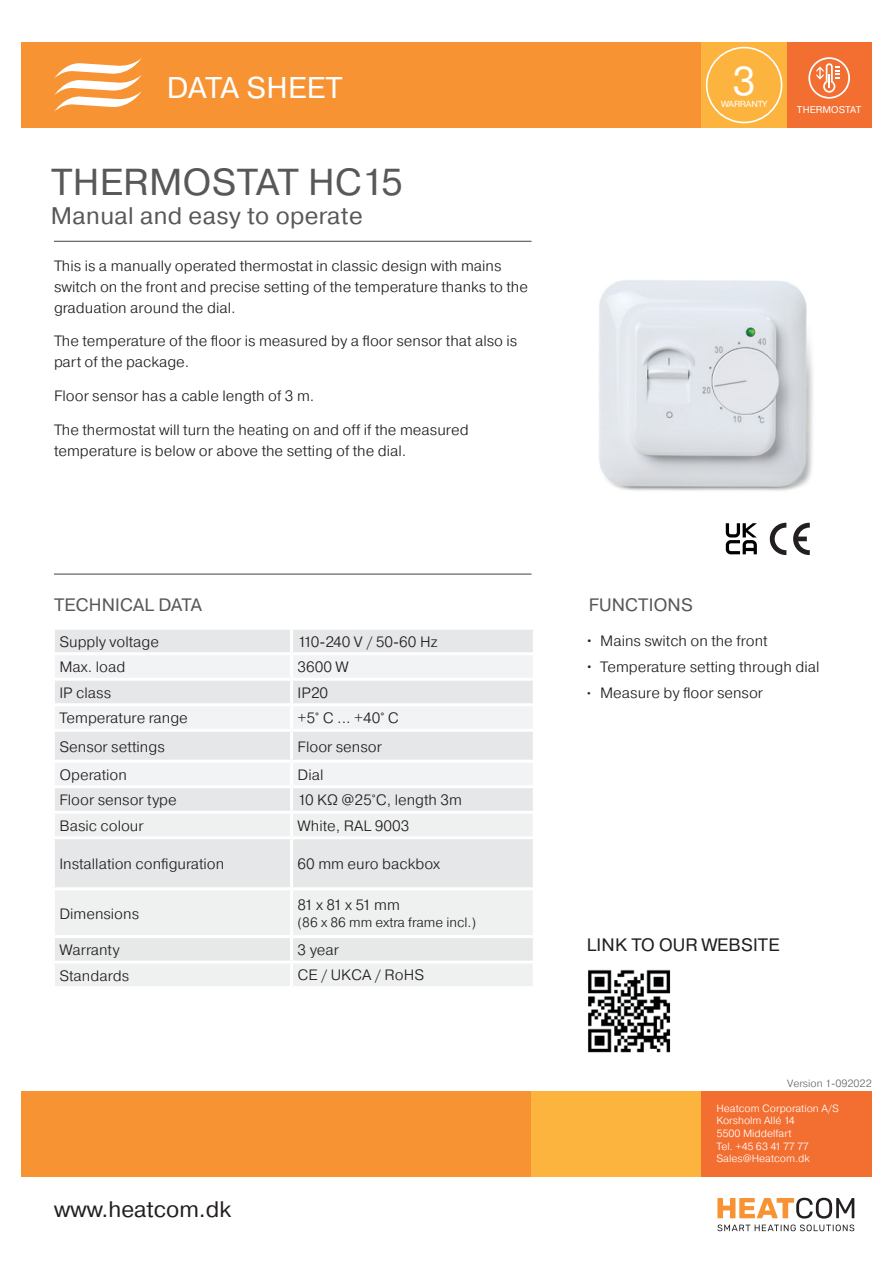
<style>
.page{position:relative;width:893px;height:1263px;background:#fff}
.page>*{position:absolute;margin:0;border:0;box-sizing:border-box;transform-origin:0 0}
.t1{font:40.05px "Pragmatica";color:#fff}
.t2{font:37.5px "Pragmatica";letter-spacing:.01em;color:#57585a}
.t3{font:30px "Pragmatica";letter-spacing:.01em;color:#fff}
.t4{font:24px "Pragmatica";letter-spacing:.015em;color:#57585a}
.t5{font:22.5px "Pragmatica";color:#231f20}
.t6{font:18px "Pragmatica";letter-spacing:.01em;color:#57585a}
.t7{font:18px "Pragmatica";letter-spacing:.01em;color:#231f20}
.t8{font:300 15px/21px "Pragmatica";color:#231f20}
.t9{font:300 13.5px "Pragmatica";color:#231f20}
.t10{font:300 10.5px/12.6px "Pragmatica";color:#fff}
.t11{font:300 10.5px "Pragmatica";color:#666a6a}
.t12{font:9.75px "Pragmatica";letter-spacing:.01em;color:#fff}
.t13{font:8.85px "Pragmatica";letter-spacing:-.01em;color:#fff}
.s1{font-size:13.5px}
</style>
<div class="page">
<div style="left:21px;top:43px;width:851px;height:85px;background:#f79332"></div>
<svg style="left:54px;top:58px;width:88px;height:54px"></svg>
<div style="left:21px;top:1091px;width:851px;height:85px;background:#f79332"></div>
<div style="left:531px;top:1091px;width:171px;height:85px;background:#fcb43f"></div>
<div style="left:702px;top:1091px;width:170px;height:85px;background:#f36e31"></div>
<svg style="left:717px;top:1198px;width:137px;height:20px"></svg>
<svg style="left:717px;top:1224px;width:137px;height:7px"></svg>
<div style="left:787px;top:43px;width:85px;height:85px;background:#f36e31"></div>
<div style="left:702px;top:43px;width:85px;height:85px;background:#fcb43f"></div>
<svg style="left:808px;top:57px;width:42px;height:42px"></svg>
<svg style="left:706px;top:47px;width:76px;height:76px"></svg>
<hr style="left:54px;top:241px;width:477px;height:1px;background:#57585a">
<img style="left:599px;top:280px;width:214px;height:211px">
<hr style="left:54px;top:573px;width:477px;height:2px;background:#57585a">
<svg style="left:770px;top:523px;width:40px;height:32px"></svg>
<div style="left:55px;top:630px;width:478px;height:22px;background:#e6e7e9"></div>
<div style="left:55px;top:656px;width:478px;height:129px;background:#f2f3f4"></div>
<svg style="left:55px;top:681px;width:478px;height:79px"></svg>
<div style="left:55px;top:788px;width:478px;height:198px;background:#ececee"></div>
<hr style="left:290px;top:630px;width:3px;height:22px;background:#fff">
<hr style="left:290px;top:655px;width:3px;height:23px;background:#fff">
<hr style="left:52px;top:678px;width:240px;height:3px;background:#fff">
<hr style="left:292px;top:678px;width:244px;height:3px;background:#fff">
<hr style="left:290px;top:681px;width:3px;height:22px;background:#fff">
<hr style="left:52px;top:703px;width:240px;height:3px;background:#fff">
<hr style="left:292px;top:703px;width:244px;height:3px;background:#fff">
<hr style="left:290px;top:706px;width:3px;height:23px;background:#fff">
<hr style="left:52px;top:729px;width:240px;height:3px;background:#fff">
<hr style="left:292px;top:729px;width:244px;height:3px;background:#fff">
<hr style="left:290px;top:732px;width:3px;height:28px;background:#fff">
<hr style="left:52px;top:760px;width:240px;height:3px;background:#fff">
<hr style="left:292px;top:760px;width:244px;height:3px;background:#fff">
<hr style="left:290px;top:763px;width:3px;height:22px;background:#fff">
<hr style="left:290px;top:788px;width:3px;height:23px;background:#fff">
<hr style="left:52px;top:811px;width:240px;height:3px;background:#fff">
<hr style="left:292px;top:811px;width:244px;height:3px;background:#fff">
<hr style="left:290px;top:814px;width:3px;height:22px;background:#fff">
<hr style="left:52px;top:836px;width:240px;height:3px;background:#fff">
<hr style="left:292px;top:836px;width:244px;height:3px;background:#fff">
<hr style="left:290px;top:839px;width:3px;height:48px;background:#fff">
<hr style="left:290px;top:938px;width:3px;height:23px;background:#fff">
<hr style="left:52px;top:961px;width:240px;height:3px;background:#fff">
<hr style="left:292px;top:961px;width:244px;height:3px;background:#fff">
<hr style="left:290px;top:964px;width:3px;height:22px;background:#fff">
<hr style="left:52px;top:887px;width:240px;height:3px;background:#fff">
<hr style="left:292px;top:887px;width:244px;height:3px;background:#fff">
<hr style="left:290px;top:890px;width:3px;height:45px;background:#fff">
<hr style="left:52px;top:935px;width:240px;height:3px;background:#fff">
<hr style="left:292px;top:935px;width:244px;height:3px;background:#fff">
<img style="left:588px;top:969px;width:83px;height:84px">
<svg style="left:726px;top:523px;width:31px;height:31px"></svg>
<h3 class="t3" style="left:167px;top:69px;width:177px">DATA SHEET</h3>
<p class="t2" style="left:51px;top:159px;width:353px">THERMOSTAT HC15</p>
<p class="t4" style="left:51px;top:201px;width:313px">Manual and easy to operate</p>
<p class="t8" style="left:54px;top:255px;width:476px">This is a manually operated thermostat in classic design with mains switch on the front and precise setting of the temperature thanks to the graduation around the dial.</p>
<p class="t8" style="left:54px;top:330px;width:465px">The temperature of the floor is measured by a floor sensor that also is part of the package.</p>
<p class="t8" style="left:54px;top:385px;width:262px">Floor sensor has a cable length of 3 m.</p>
<p class="t8" style="left:54px;top:419px;width:416px">The thermostat will turn the heating on and off if the measured temperature is below or above the setting of the dial.</p>
<p class="t6" style="left:54px;top:593px;width:149px">TECHNICAL DATA</p>
<p class="t8" style="left:59px;top:631px;width:101px">Supply voltage</p>
<p class="t8" style="left:298px;top:631px;width:141px">110-240 V / 50-60 Hz</p>
<p class="t8" style="left:59px;top:656px;width:68px">Max. load</p>
<p class="t8" style="left:298px;top:656px;width:53px">3600 W</p>
<p class="t8" style="left:59px;top:682px;width:53px">IP class</p>
<p class="t8" style="left:298px;top:682px;width:32px">IP20</p>
<p class="t8" style="left:59px;top:707px;width:130px">Temperature range</p>
<p class="t8" style="left:298px;top:707px;width:103px">+5° C ... +40° C</p>
<p class="t8" style="left:59px;top:736px;width:107px">Sensor settings</p>
<p class="t8" style="left:298px;top:736px;width:86px">Floor sensor</p>
<p class="t8" style="left:59px;top:764px;width:69px">Operation</p>
<p class="t8" style="left:298px;top:764px;width:27px">Dial</p>
<p class="t8" style="left:59px;top:789px;width:119px">Floor sensor type</p>
<p class="t8" style="left:298px;top:789px;width:166px">10 KΩ @25°C, length 3m</p>
<p class="t8" style="left:59px;top:815px;width:86px">Basic colour</p>
<p class="t8" style="left:298px;top:815px;width:113px">White, RAL 9003</p>
<p class="t8" style="left:59px;top:853px;width:166px">Installation configuration</p>
<p class="t8" style="left:298px;top:853px;width:144px">60 mm euro backbox</p>
<p class="t8" style="left:59px;top:902px;width:81px">Dimensions</p>
<p class="t8" style="left:298px;top:894px;width:104px">81 x 81 x 51 mm</p>
<p class="t9" style="left:298px;top:913px;width:180px">(86 x 86 mm extra frame incl.)</p>
<p class="t8" style="left:59px;top:939px;width:62px">Warranty</p>
<p class="t8" style="left:298px;top:939px;width:43px">3 year</p>
<p class="t8" style="left:59px;top:965px;width:71px">Standards</p>
<p class="t8" style="left:298px;top:964px;width:128px">CE / UKCA / RoHS</p>
<h3 class="t5" style="left:54px;top:1195px;width:178px">www.heatcom.dk</h3>
<h1 class="t1" style="left:732px;top:57px;width:25px">3</h1>
<p class="t13" style="left:721px;top:99px;width:47px">WARRANTY</p>
<p class="t12" style="left:797px;top:104px;width:66px">THERMOSTAT</p>
<p class="t6" style="left:589px;top:593px;width:106px">FUNCTIONS</p>
<p class="t8" style="left:585px;top:630px;width:184px">• Mains switch on the front</p>
<p class="t8" style="left:585px;top:656px;width:236px">• Temperature setting through dial</p>
<p class="t8" style="left:585px;top:681px;width:179px"><span class="s1">•</span> Measure by floor sensor</p>
<p class="t7" style="left:587px;top:933px;width:194px">LINK TO OUR WEBSITE</p>
<p class="t11" style="left:787px;top:1077px;width:86px">Version 1-092022</p>
<p class="t10" style="left:716px;top:1101px;width:124px">Heatcom Corporation A/S<br>Korsholm Allé 14<br>5500 Middelfart<br>Tel. +45 63 41 77 77<br>Sales@Heatcom.dk</p>
</div>
